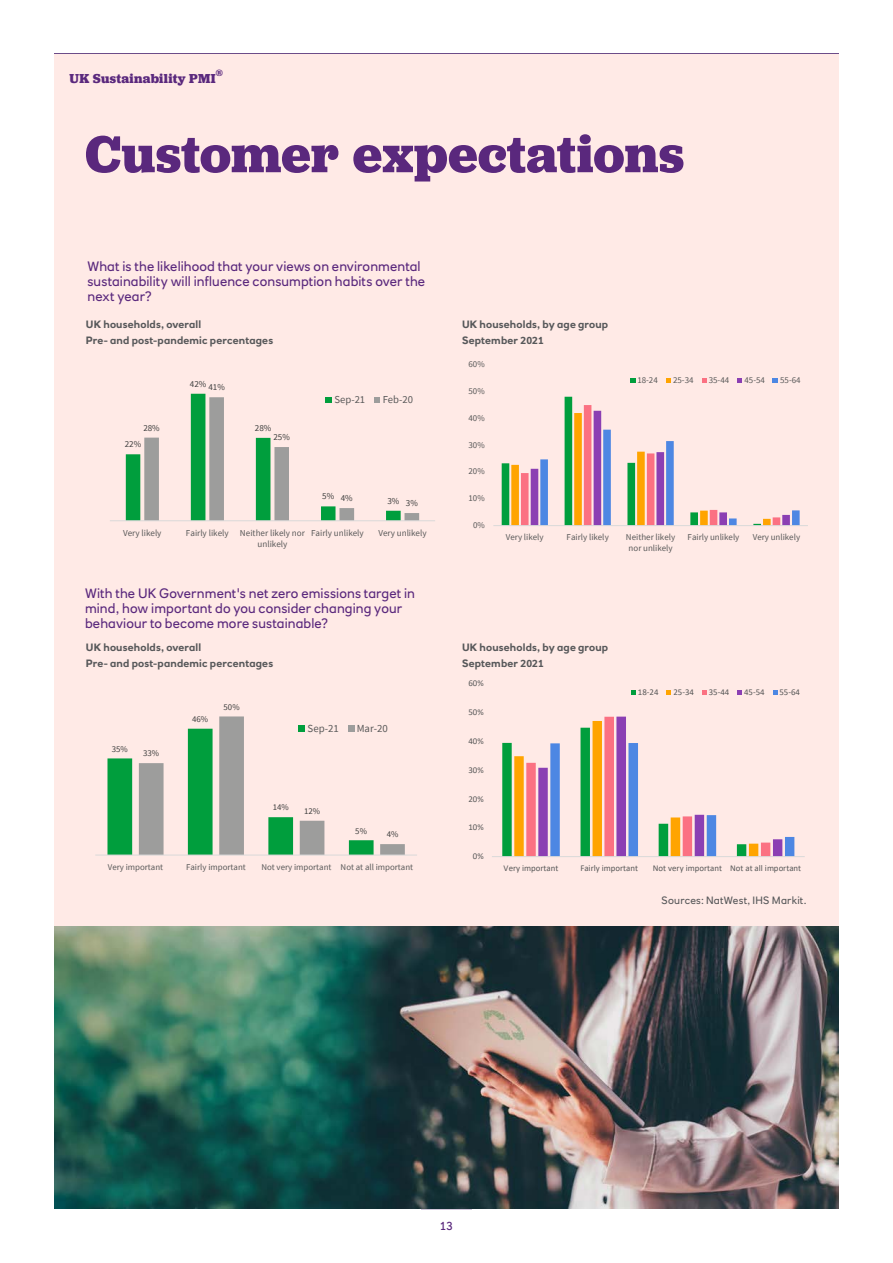
<style>
.page{position:relative;width:893px;height:1263px;background:#fff}
.page>*{position:absolute;margin:0;border:0;box-sizing:border-box;transform-origin:0 0}
.Section_header{font:700 54px "Jubilat";letter-spacing:.005em;color:#5a287d}
.Chart_title{font:13.5px/15px "RN House Sans";letter-spacing:.01em;color:#5a287d}
.t1{font:700 13.5px "Jubilat";letter-spacing:.02em;color:#5a287d}
.t2{font:12px "RN House Sans";color:#5a287d}
.t3{font:10.8px "Source Sans Pro";letter-spacing:-.005em;color:#595959}
.t4{font:10.65px "Source Sans Pro";letter-spacing:-.005em;color:#595959}
.Axis_title{font:700 10.5px "RN House Sans";letter-spacing:.015em;color:#57585a}
.Axis_title-2{font:10.5px "RN House Sans";letter-spacing:.02em;color:#57585a}
.t5{font:700 9.45px "Jubilat";color:#5a287d}
.t6{font:9px/11.4px "Source Sans Pro";color:#595959}
.t7{font:9px "Source Sans Pro";letter-spacing:-.005em;color:#404040}
.t8{font:8.85px/11.2px "Source Sans Pro";color:#595959}
.t9{font:8.85px "Calibri";color:#595959}
.t10{font:8.85px "Source Sans Pro";letter-spacing:-.005em;color:#404040}
</style>
<div class="page">
<hr style="left:54px;top:53px;width:785px;height:1px;background:#3f1464">
<div style="left:54px;top:54px;width:785px;height:1154px;background:#ffeae6"></div>
<svg style="left:502px;top:397px;width:298px;height:128px"></svg>
<hr style="left:493px;top:525px;width:315px;height:1px;background:#d9d9d9">
<svg style="left:630px;top:378px;width:5px;height:5px"></svg>
<svg style="left:666px;top:378px;width:5px;height:5px"></svg>
<svg style="left:702px;top:378px;width:4px;height:5px"></svg>
<svg style="left:737px;top:378px;width:5px;height:5px"></svg>
<svg style="left:773px;top:378px;width:5px;height:5px"></svg>
<hr style="left:110px;top:520px;width:325px;height:1px;background:#d9d9d9">
<svg style="left:126px;top:394px;width:293px;height:127px"></svg>
<hr style="left:95px;top:855px;width:322px;height:1px;background:#d9d9d9">
<svg style="left:107px;top:716px;width:298px;height:139px"></svg>
<svg style="left:502px;top:717px;width:292px;height:139px"></svg>
<hr style="left:492px;top:856px;width:313px;height:1px;background:#d9d9d9">
<svg style="left:631px;top:690px;width:5px;height:5px"></svg>
<svg style="left:666px;top:690px;width:5px;height:5px"></svg>
<svg style="left:702px;top:690px;width:5px;height:5px"></svg>
<svg style="left:737px;top:690px;width:5px;height:5px"></svg>
<svg style="left:773px;top:690px;width:4px;height:5px"></svg>
<img style="left:54px;top:927px;width:785px;height:282px">
<p class="t5" style="left:216px;top:67px;width:9px">®</p>
<p class="t1" style="left:70px;top:70px;width:148px">UK Sustainability PMI</p>
<p class="Section_header" style="left:85px;top:119px;width:601px">Customer expectations</p>
<p class="Chart_title" style="left:87px;top:259px;width:339px">What is the likelihood that your views on environmental sustainability will influence consumption habits over the next year?</p>
<p class="Axis_title" style="left:86px;top:317px;width:117px">UK households, overall</p>
<p class="Axis_title" style="left:86px;top:333px;width:189px">Pre- and post-pandemic percentages</p>
<p class="t7" style="left:143px;top:422px;width:18px">28%</p>
<p class="t7" style="left:125px;top:439px;width:18px">22%</p>
<p class="t7" style="left:190px;top:378px;width:18px">42%</p>
<p class="t7" style="left:208px;top:381px;width:18px">41%</p>
<p class="t7" style="left:255px;top:422px;width:18px">28%</p>
<p class="t7" style="left:273px;top:431px;width:18px">25%</p>
<p class="t4" style="left:335px;top:393px;width:32px">Sep-21</p>
<p class="t4" style="left:383px;top:393px;width:32px">Feb-20</p>
<p class="t7" style="left:322px;top:491px;width:13px">5%</p>
<p class="t7" style="left:341px;top:492px;width:13px">4%</p>
<p class="t7" style="left:387px;top:495px;width:13px">3%</p>
<p class="t7" style="left:406px;top:497px;width:13px">3%</p>
<p class="t6" style="left:123px;top:527px;width:40px">Very likely</p>
<p class="t6" style="left:257px;top:527px;width:49px;text-indent:-71px">Fairly likely Neither likely nor unlikely</p>
<p class="t6" style="left:311px;top:527px;width:54px">Fairly unlikely</p>
<p class="t6" style="left:378px;top:527px;width:50px">Very unlikely</p>
<p class="Chart_title" style="left:85px;top:586px;width:331px">With the UK Government's net zero emissions target in mind, how important do you consider changing your behaviour to become more sustainable?</p>
<p class="Axis_title" style="left:86px;top:641px;width:117px">UK households, overall</p>
<p class="Axis_title" style="left:86px;top:657px;width:189px">Pre- and post-pandemic percentages</p>
<p class="t10" style="left:112px;top:743px;width:17px">35%</p>
<p class="t10" style="left:143px;top:748px;width:17px">33%</p>
<p class="t10" style="left:192px;top:713px;width:17px">46%</p>
<p class="t10" style="left:224px;top:701px;width:17px">50%</p>
<p class="t3" style="left:308px;top:721px;width:33px">Sep-21</p>
<p class="t3" style="left:357px;top:721px;width:33px">Mar-20</p>
<p class="t10" style="left:273px;top:802px;width:17px">14%</p>
<p class="t10" style="left:304px;top:805px;width:17px">12%</p>
<p class="t10" style="left:355px;top:825px;width:13px">5%</p>
<p class="t10" style="left:387px;top:829px;width:13px">4%</p>
<p class="t8" style="left:108px;top:861px;width:57px">Very important</p>
<p class="t8" style="left:186px;top:861px;width:61px">Fairly important</p>
<p class="t8" style="left:261px;top:861px;width:153px">Not very important Not at all important</p>
<p class="Axis_title" style="left:462px;top:317px;width:148px">UK households, by age group</p>
<p class="Axis_title" style="left:462px;top:333px;width:83px">September 2021</p>
<p class="t8" style="left:469px;top:358px;width:18px">60%</p>
<p class="t8" style="left:469px;top:385px;width:18px">50%</p>
<p class="t8" style="left:469px;top:412px;width:18px">40%</p>
<p class="t8" style="left:469px;top:439px;width:18px">30%</p>
<p class="t8" style="left:469px;top:466px;width:18px">20%</p>
<p class="t8" style="left:469px;top:493px;width:18px">10%</p>
<p class="t8" style="left:473px;top:520px;width:13px">0%</p>
<p class="t8" style="left:637px;top:374px;width:22px">18-24</p>
<p class="t8" style="left:673px;top:374px;width:22px">25-34</p>
<p class="t8" style="left:709px;top:374px;width:22px">35-44</p>
<p class="t8" style="left:744px;top:374px;width:22px">45-54</p>
<p class="t8" style="left:780px;top:374px;width:22px">55-64</p>
<p class="t8" style="left:506px;top:532px;width:39px">Very likely</p>
<p class="t8" style="left:567px;top:532px;width:44px">Fairly likely</p>
<p class="t8" style="left:626px;top:532px;width:51px">Neither likely nor unlikely</p>
<p class="t8" style="left:688px;top:532px;width:53px">Fairly unlikely</p>
<p class="t8" style="left:753px;top:532px;width:49px">Very unlikely</p>
<p class="Axis_title" style="left:462px;top:641px;width:148px">UK households, by age group</p>
<p class="Axis_title" style="left:462px;top:656px;width:83px">September 2021</p>
<p class="t9" style="left:468px;top:677px;width:17px">60%</p>
<p class="t9" style="left:468px;top:706px;width:17px">50%</p>
<p class="t9" style="left:468px;top:735px;width:17px">40%</p>
<p class="t9" style="left:468px;top:764px;width:17px">30%</p>
<p class="t9" style="left:468px;top:792px;width:17px">20%</p>
<p class="t9" style="left:468px;top:821px;width:17px">10%</p>
<p class="t9" style="left:473px;top:850px;width:12px">0%</p>
<p class="t9" style="left:638px;top:686px;width:22px">18-24</p>
<p class="t9" style="left:673px;top:686px;width:22px">25-34</p>
<p class="t9" style="left:709px;top:686px;width:22px">35-44</p>
<p class="t9" style="left:744px;top:686px;width:22px">45-54</p>
<p class="t9" style="left:779px;top:686px;width:22px">55-64</p>
<p class="t9" style="left:504px;top:861px;width:56px">Very important</p>
<p class="t9" style="left:580px;top:861px;width:59px">Fairly important</p>
<p class="t9" style="left:653px;top:861px;width:150px">Not very important Not at all important</p>
<p class="Axis_title-2" style="left:662px;top:893px;width:146px">Sources: NatWest, IHS Markit.</p>
<p class="t2" style="left:440px;top:1219px;width:15px">13</p>
</div>
